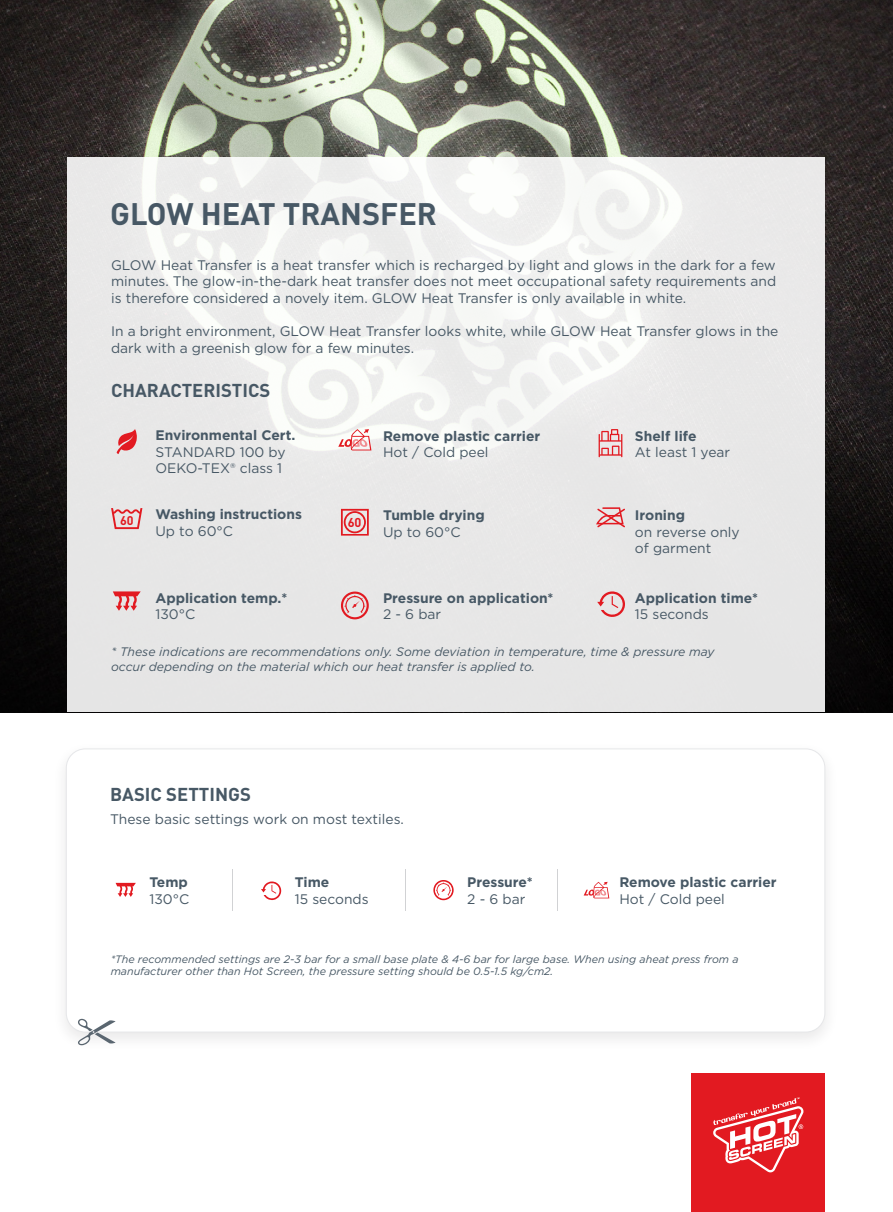
<style>
.page{position:relative;width:893px;height:1212px;background:#fff}
.page>*{position:absolute;margin:0;border:0;box-sizing:border-box;transform-origin:0 0}
.t1{font:700 30.82px "DIN";color:#475865}
.t2{font:700 18.45px "DIN";color:#475865}
.t3{font:13.72px/16.7px "Gotham";color:#475865;text-align:justify}
.t4{font:700 13.72px/16.7px "Gotham";color:#475865}
.t5{font:700 12.83px "DIN";color:#e21a21}
.t6{font:italic 12.38px "Gotham";color:#475865}
.t7{font:700 12.38px "DIN";color:#e21a21}
.t8{font:italic 10.8px "Gotham";color:#475865}
.s1{font-weight:400}
</style>
<div class="page">
<img style="left:0;top:0;width:893px;height:712px">
<svg style="left:67px;top:157px;width:758px;height:555px;fill:#e9e8e8"></svg>
<svg style="left:113px;top:591px;width:28px;height:20px"></svg>
<svg style="left:597px;top:591px;width:28px;height:26px"></svg>
<svg style="left:341px;top:591px;width:28px;height:28px"></svg>
<svg style="left:111px;top:508px;width:31px;height:21px"></svg>
<svg style="left:341px;top:509px;width:28px;height:27px"></svg>
<svg style="left:596px;top:507px;width:29px;height:20px"></svg>
<svg style="left:117px;top:429px;width:20px;height:25px"></svg>
<svg style="left:599px;top:429px;width:23px;height:28px"></svg>
<svg style="left:338px;top:429px;width:33px;height:21px"></svg>
<div style="left:52px;top:741px;width:786px;height:311px;background:#231f20;opacity:.1"></div>
<div style="left:66px;top:749px;width:759px;height:283px;background:#fff;border-radius:19px"></div>
<svg style="left:116px;top:883px;width:20px;height:14px"></svg>
<svg style="left:261px;top:881px;width:20px;height:19px"></svg>
<div style="left:692px;top:1073px;width:133px;height:139px;background:#e21a21"></div>
<svg style="left:713px;top:1097px;width:90px;height:75px"></svg>
<svg style="left:433px;top:880px;width:21px;height:20px"></svg>
<svg style="left:584px;top:882px;width:25px;height:16px"></svg>
<svg style="left:78px;top:1019px;width:38px;height:26px"></svg>
<hr style="left:232px;top:869px;width:1px;height:42px;background:#d1d2d4">
<hr style="left:405px;top:869px;width:1px;height:42px;background:#d1d2d4">
<hr style="left:557px;top:869px;width:1px;height:42px;background:#d1d2d4">
<p class="t1" style="left:110px;top:194px;width:328px">GLOW HEAT TRANSFER</p>
<p class="t3" style="left:111px;top:256px;width:667px">GLOW Heat Transfer is a heat transfer which is recharged by light and glows in the dark for a few minutes. The glow-in-the-dark heat transfer does not meet occupational safety requirements and is therefore considered a novely item. GLOW Heat Transfer is only available in white.</p>
<p class="t3" style="left:111px;top:322px;width:669px">In a bright environment, GLOW Heat Transfer looks white, while GLOW Heat Transfer glows in the dark with a greenish glow for a few minutes.</p>
<p class="t2" style="left:111px;top:378px;width:161px">CHARACTERISTICS</p>
<p class="t4" style="left:155px;top:427px;width:141px">Environmental Cert.<br><span class="s1">STANDARD 100 by</span></p>
<p class="t3" style="left:155px;top:460px;width:128px">OEKO-TEX® class 1</p>
<p class="t4" style="left:383px;top:427px;width:159px">Remove plastic carrier</p>
<p class="t3" style="left:383px;top:444px;width:107px">Hot / Cold peel</p>
<p class="t4" style="left:635px;top:427px;width:63px">Shelf life</p>
<p class="t3" style="left:635px;top:444px;width:97px">At least 1 year</p>
<p class="t7" style="left:120px;top:512px;width:15px">60</p>
<p class="t4" style="left:155px;top:506px;width:148px">Washing instructions</p>
<p class="t3" style="left:155px;top:522px;width:79px">Up to 60°C</p>
<p class="t5" style="left:348px;top:514px;width:15px">60</p>
<p class="t4" style="left:383px;top:507px;width:103px">Tumble drying</p>
<p class="t3" style="left:383px;top:523px;width:79px">Up to 60°C</p>
<p class="t4" style="left:635px;top:507px;width:52px">Ironing</p>
<p class="t3" style="left:635px;top:523px;width:106px">on reverse only</p>
<p class="t3" style="left:635px;top:540px;width:78px">of garment</p>
<p class="t4" style="left:155px;top:589px;width:134px">Application temp.*</p>
<p class="t3" style="left:155px;top:606px;width:41px">130°C</p>
<p class="t4" style="left:383px;top:589px;width:172px">Pressure on application*</p>
<p class="t3" style="left:383px;top:606px;width:60px">2 - 6 bar</p>
<p class="t4" style="left:635px;top:589px;width:125px">Application time*</p>
<p class="t3" style="left:635px;top:606px;width:75px">15 seconds</p>
<p class="t6" style="left:111px;top:644px;width:605px">* These indications are recommendations only. Some deviation in temperature, time &amp; pressure may</p>
<p class="t6" style="left:111px;top:659px;width:425px">occur depending on the material which our heat transfer is applied to.</p>
<p class="t2" style="left:110px;top:782px;width:142px">BASIC SETTINGS</p>
<p class="t3" style="left:110px;top:810px;width:295px">These basic settings work on most textiles.</p>
<p class="t4" style="left:149px;top:874px;width:40px">Temp</p>
<p class="t3" style="left:149px;top:890px;width:41px">130°C</p>
<p class="t4" style="left:295px;top:874px;width:36px">Time</p>
<p class="t3" style="left:295px;top:890px;width:75px">15 seconds</p>
<p class="t4" style="left:467px;top:874px;width:67px">Pressure*</p>
<p class="t3" style="left:467px;top:890px;width:60px">2 - 6 bar</p>
<p class="t4" style="left:619px;top:874px;width:159px">Remove plastic carrier</p>
<p class="t3" style="left:619px;top:890px;width:107px">Hot / Cold peel</p>
<p class="t8" style="left:111px;top:952px;width:629px">*The recommended settings are 2-3 bar for a small base plate &amp; 4-6 bar for large base. When using aheat press from a</p>
<p class="t8" style="left:111px;top:965px;width:444px">manufacturer other than Hot Screen, the pressure setting should be 0.5-1.5 kg/cm2.</p>
</div>
